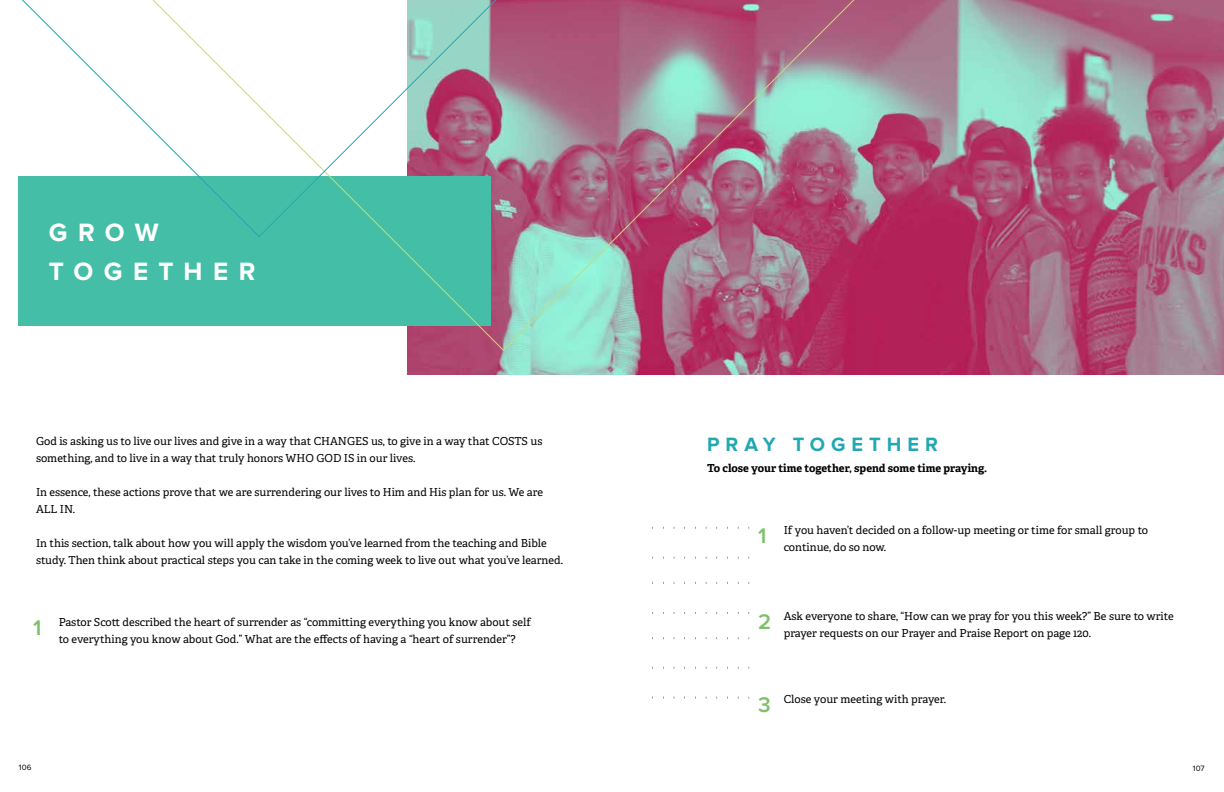
<style>
.page{position:relative;width:1224px;height:792px;background:#fff}
.page>*{position:absolute;margin:0;border:0;box-sizing:border-box;transform-origin:0 0}
.t1{font:700 26px/39.2px "Proxima Nova";letter-spacing:.395em;color:#fff}
.t2{font:600 22px "Proxima Nova";color:#7cc06b}
.t3{font:700 20px "Proxima Nova";letter-spacing:.3em;color:#23a8b3}
.t4{font:11px/17px "Adelle";color:#000}
.t5{font:700 11px "Adelle";color:#000}
.t6{font:8px "Proxima Nova";letter-spacing:.025em;color:#000}
</style>
<div class="page">
<img style="left:408px;top:0;width:816px;height:374px">
<svg style="left:652px;top:527px;width:97px;height:2px"></svg>
<svg style="left:652px;top:582px;width:97px;height:2px"></svg>
<svg style="left:652px;top:637px;width:97px;height:2px"></svg>
<svg style="left:652px;top:667px;width:97px;height:2px"></svg>
<svg style="left:652px;top:557px;width:97px;height:2px"></svg>
<svg style="left:652px;top:612px;width:97px;height:2px"></svg>
<svg style="left:652px;top:697px;width:97px;height:2px"></svg>
<div style="left:19px;top:176px;width:472px;height:149px;background:#45bea7"></div>
<svg style="left:126px;top:0;width:768px;height:352px"></svg>
<svg style="left:18px;top:0;width:632px;height:238px"></svg>
<h1 class="t1" style="left:49px;top:214px;width:208px">GROW<br>TOGETHER</h1>
<p class="t4" style="left:36px;top:433px;width:508px">God is asking us to live our lives and give in a way that CHANGES us, to give in a way that COSTS us something, and to live in a way that truly honors WHO GOD IS in our lives.</p>
<p class="t4" style="left:36px;top:484px;width:509px">In essence, these actions prove that we are surrendering our lives to Him and His plan for us. We are<br>ALL IN.</p>
<p class="t4" style="left:36px;top:535px;width:529px">In this section, talk about how you will apply the wisdom you’ve learned from the teaching and Bible study. Then think about practical steps you can take in the coming week to live out what you’ve learned.</p>
<h2 class="t2" style="left:33px;top:615px;width:10px">1</h2>
<p class="t4" style="left:59px;top:614px;width:474px">Pastor Scott described the heart of surrender as “committing everything you know about self to everything you know about God.” What are the effects of having a “heart of surrender”?</p>
<h3 class="t3" style="left:707px;top:432px;width:232px">PRAY TOGETHER</h3>
<p class="t5" style="left:707px;top:461px;width:282px">To close your time together, spend some time praying.</p>
<h2 class="t2" style="left:758px;top:523px;width:10px">1</h2>
<p class="t4" style="left:784px;top:522px;width:366px">If you haven’t decided on a follow-up meeting or time for small group to continue, do so now.</p>
<h2 class="t2" style="left:758px;top:609px;width:15px">2</h2>
<p class="t4" style="left:784px;top:608px;width:391px">Ask everyone to share, “How can we pray for you this week?” Be sure to write prayer requests on our Prayer and Praise Report on page 120.</p>
<h2 class="t2" style="left:758px;top:692px;width:14px">3</h2>
<p class="t4" style="left:784px;top:691px;width:164px">Close your meeting with prayer.</p>
<p class="t6" style="left:19px;top:763px;width:14px">106</p>
<p class="t6" style="left:1193px;top:764px;width:13px">107</p>
</div>
